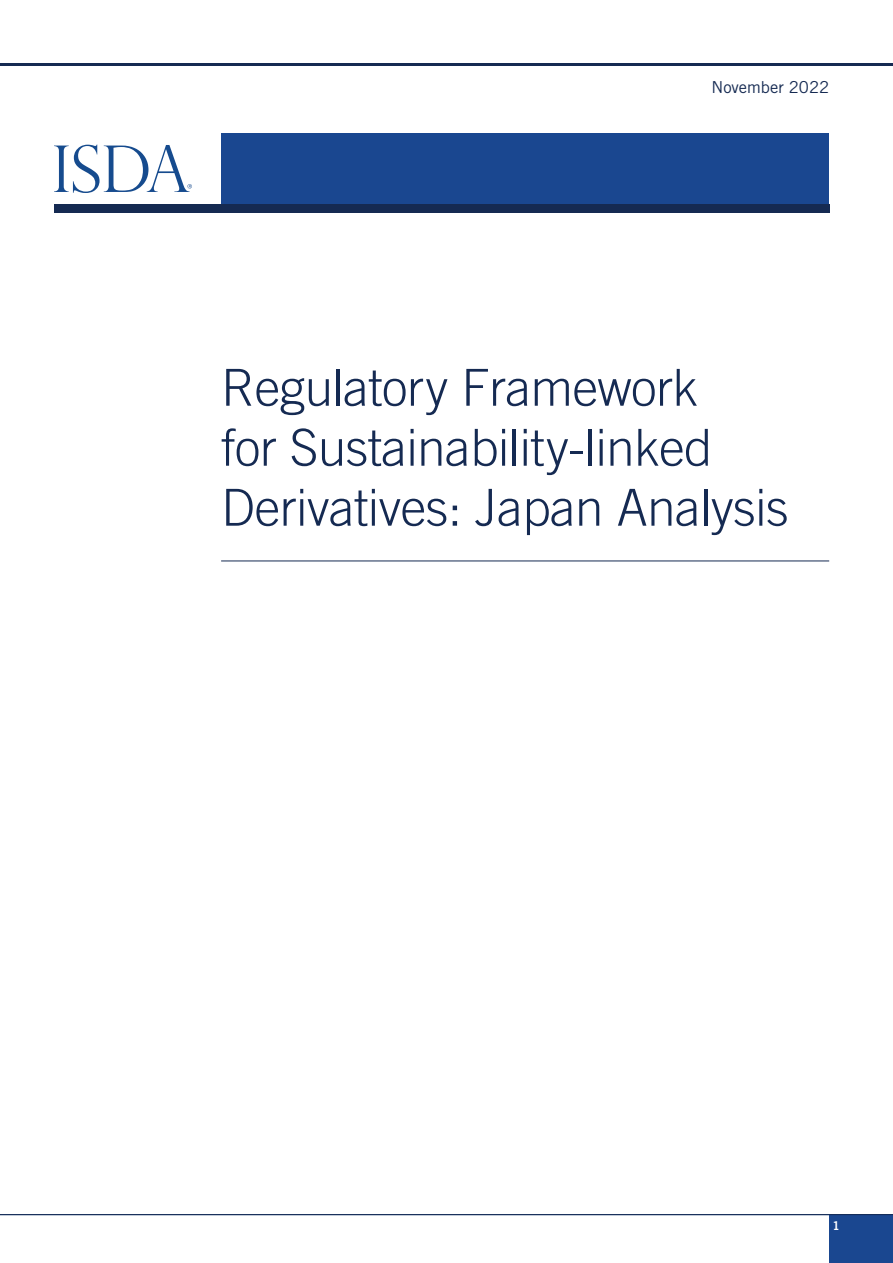
<style>
.page{position:relative;width:893px;height:1263px;background:#fff}
.page>*{position:absolute;margin:0;border:0;box-sizing:border-box;transform-origin:0 0}
.t1{font:300 51px/60px "Trade Gothic LT Std";letter-spacing:-.01em;color:#152a52}
.t2{font:16.5px "Trade Gothic LT Std";color:#152a52}
.t3{font:12px "Trade Gothic Bold Two";color:#fff}
</style>
<div class="page">
<div style="left:829px;top:1214px;width:64px;height:49px;background:#1a4790"></div>
<hr style="left:0;top:64px;width:893px;height:2px;background:#152a52">
<hr style="left:0;top:1214px;width:893px;height:1px;background:#152a52">
<hr style="left:221px;top:561px;width:608px;height:1px;background:#152a52">
<div style="left:222px;top:133px;width:607px;height:71px;background:#1a4790"></div>
<div style="left:54px;top:204px;width:775px;height:9px;background:#152a52"></div>
<svg style="left:54px;top:145px;width:138px;height:48px"></svg>
<p class="t2" style="left:711px;top:77px;width:119px">November 2022</p>
<p class="t1" style="left:221px;top:357px;width:569px">Regulatory Framework<br>for Sustainability-linked<br>Derivatives: Japan Analysis</p>
<p class="t3" style="left:833px;top:1219px;width:9px">1</p>
</div>
